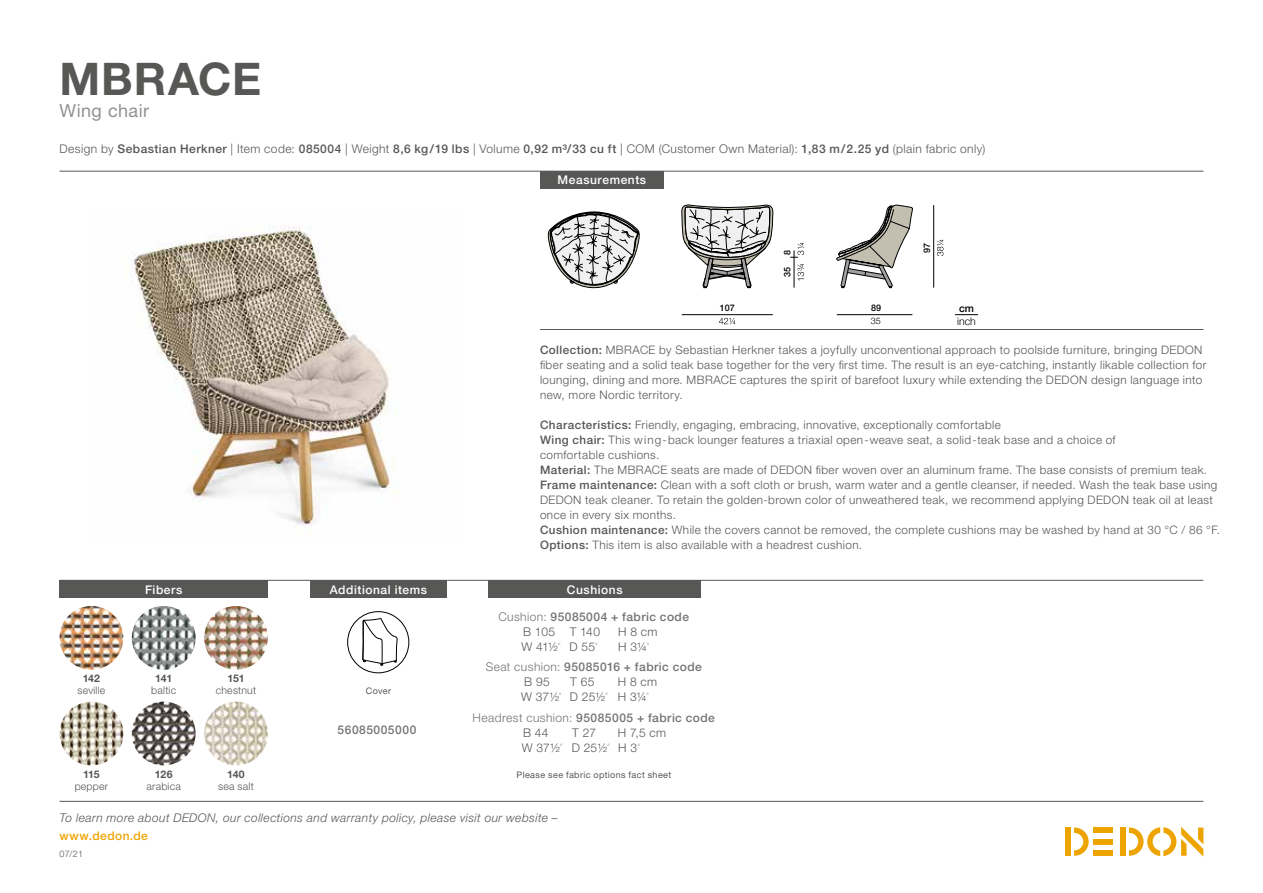
<style>
.page{position:relative;width:1263px;height:893px;background:#fff}
.page>*{position:absolute;margin:0;border:0;box-sizing:border-box;transform-origin:0 0}
.t1{font:700 45px "Helvetica Neue LT";letter-spacing:.02em;color:#575756}
.t2{font:18px "Helvetica Neue LT";letter-spacing:.025em;color:#939192}
.t3{font:300 12px/15px "Helvetica Neue LT";letter-spacing:.035em;color:#575756}
.t4{font:500 12px/15px "Helvetica Neue LT";letter-spacing:.04em;color:#757375}
.t5{font:italic 300 12px "Helvetica Neue LT";letter-spacing:.035em;color:#575756}
.t6{font:500 12px "Helvetica Neue LT";letter-spacing:.045em;color:#fff}
.t7{font:300 12px/15px "Helvetica Neue LT";letter-spacing:.01em;color:#575756}
.t8{font:500 12px "Helvetica Neue LT";letter-spacing:.035em;color:#eea400}
.t9{font:300 11.7px/15px "Helvetica Neue LT";letter-spacing:.035em;color:#575756}
.t10{font:300 10.5px "Helvetica Neue LT";letter-spacing:.02em;color:#575756}
.t11{font:700 10.5px "Helvetica Neue LT";letter-spacing:-.015em;color:#575756}
.t12{font:300 10.5px "Helvetica Neue";color:#010000}
.t13{font:500 10.5px "Helvetica Neue";color:#010000}
.t14{font:9px "Helvetica Neue LT";letter-spacing:.045em;color:#575756}
.t15{font:500 9px "Helvetica Neue";color:#010000}
.t16{font:300 9px "Helvetica Neue LT";color:#575756}
.t17{font:300 9px "Helvetica Neue";color:#010000}
.s1{font-weight:500}
.s2{font-weight:300}
.s3{font-weight:300;color:#575756}
.s4{font-weight:900;font-stretch:condensed}
</style>
<div class="page">
<div style="left:1120px;top:827px;width:5px;height:29px;background:#eea400"></div>
<div style="left:1094px;top:827px;width:19px;height:6px;background:#eea400"></div>
<div style="left:1094px;top:850px;width:19px;height:6px;background:#eea400"></div>
<div style="left:1094px;top:839px;width:19px;height:5px;background:#eea400"></div>
<svg style="left:1074px;top:827px;width:15px;height:29px"></svg>
<div style="left:1065px;top:827px;width:6px;height:29px;background:#eea400"></div>
<svg style="left:1129px;top:827px;width:74px;height:29px"></svg>
<hr style="left:60px;top:801px;width:1143px;height:1px;background:#59595b">
<img style="left:130px;top:225px;width:268px;height:303px">
<hr style="left:60px;top:580px;width:1143px;height:1px;background:#59595b">
<hr style="left:60px;top:171px;width:1143px;height:1px;background:#59595b">
<hr style="left:540px;top:329px;width:663px;height:1px;background:#59595b">
<div style="left:540px;top:171px;width:124px;height:17px;background:#575756"></div>
<svg style="left:955px;top:314px;width:23px;height:1px"></svg>
<hr style="left:837px;top:314px;width:75px;height:1px;background:#010000">
<hr style="left:933px;top:205px;width:1px;height:83px;background:#010000">
<svg style="left:937px;top:239px;width:7px;height:17px"></svg>
<hr style="left:794px;top:250px;width:1px;height:38px;background:#010000">
<svg style="left:797px;top:264px;width:7px;height:17px"></svg>
<svg style="left:790px;top:243px;width:14px;height:15px"></svg>
<hr style="left:682px;top:314px;width:91px;height:1px;background:#010000">
<svg style="left:719px;top:318px;width:16px;height:6px"></svg>
<svg style="left:836px;top:205px;width:77px;height:83px"></svg>
<svg style="left:681px;top:204px;width:92px;height:84px"></svg>
<svg style="left:547px;top:212px;width:93px;height:76px"></svg>
<img style="left:132px;top:606px;width:64px;height:64px;border-radius:32px">
<img style="left:60px;top:702px;width:63px;height:63px;border-radius:32px">
<div style="left:60px;top:580px;width:208px;height:17px;background:#575756"></div>
<img style="left:132px;top:702px;width:64px;height:63px;border-radius:32px">
<img style="left:204px;top:702px;width:64px;height:63px;border-radius:32px">
<img style="left:204px;top:606px;width:64px;height:64px;border-radius:32px">
<div style="left:488px;top:580px;width:213px;height:17px;background:#575756"></div>
<div style="left:310px;top:580px;width:136px;height:18px;background:#575756"></div>
<div style="left:347px;top:611px;width:62px;height:62px;border:1px solid #000;border-radius:50%"></div>
<svg style="left:362px;top:618px;width:36px;height:47px"></svg>
<img style="left:60px;top:606px;width:63px;height:64px;border-radius:32px">
<h1 class="t1" style="left:60px;top:51px;width:203px">MBRACE</h1>
<h2 class="t2" style="left:60px;top:100px;width:91px">Wing chair</h2>
<p class="t3" style="left:60px;top:141px;width:927px">Design by <span class="s1">Sebastian Herkner</span> | Item code: <span class="s1">085004</span> | Weight <span class="s1">8,6 kg/19 lbs</span> | Volume <span class="s1">0,92 m³/33 cu ft</span> | COM (Customer Own Material): <span class="s1">1,83 m/2.25 yd</span> (plain fabric only)</p>
<p class="t6" style="left:558px;top:173px;width:90px">Measurements</p>
<p class="t15" style="left:720px;top:301px;width:17px">107</p>
<p class="t15" style="left:780px;top:255px;width:7px;rotate:-90deg">8</p>
<p class="t15" style="left:780px;top:277px;width:12px;rotate:-90deg">35</p>
<p class="t15" style="left:871px;top:301px;width:12px">89</p>
<p class="t17" style="left:871px;top:314px;width:12px">35</p>
<p class="t15" style="left:920px;top:253px;width:12px;rotate:-90deg">97</p>
<p class="t13" style="left:959px;top:299px;width:16px">cm</p>
<p class="t12" style="left:957px;top:312px;width:20px">inch</p>
<p class="t11" style="left:83px;top:672px;width:19px">142</p>
<p class="t10" style="left:78px;top:684px;width:29px">seville</p>
<p class="t11" style="left:83px;top:768px;width:18px">115</p>
<p class="t10" style="left:75px;top:780px;width:35px">pepper</p>
<p class="t6" style="left:145px;top:582px;width:39px">Fibers</p>
<p class="t11" style="left:155px;top:672px;width:18px">141</p>
<p class="t10" style="left:151px;top:684px;width:26px">baltic</p>
<p class="t11" style="left:155px;top:768px;width:19px">126</p>
<p class="t10" style="left:147px;top:780px;width:36px">arabica</p>
<p class="t11" style="left:227px;top:672px;width:19px">151</p>
<p class="t10" style="left:216px;top:684px;width:42px">chestnut</p>
<p class="t11" style="left:227px;top:768px;width:19px">140</p>
<p class="t10" style="left:218px;top:780px;width:37px">sea salt</p>
<p class="t9" style="left:540px;top:342px;width:668px"><span class="s1">Collection:</span> MBRACE by Sebastian Herkner takes a joyfully unconventional approach to poolside furniture, bringing DEDON fiber seating and a solid teak base together for the very first time. The result is an eye-catching, instantly likable collection for lounging, dining and more. MBRACE captures the spirit of barefoot luxury while extending the DEDON design language into new, more Nordic territory.</p>
<p class="t9" style="left:540px;top:417px;width:681px"><span class="s1">Characteristics:</span> Friendly, engaging, embracing, innovative, exceptionally comfortable<br><span class="s1">Wing chair:</span> This wing-back lounger features a triaxial open-weave seat, a solid-teak base and a choice of<br>comfortable cushions.<br><span class="s1">Material:</span> The MBRACE seats are made of DEDON fiber woven over an aluminum frame. The base consists of premium teak.<br><span class="s1">Frame maintenance:</span> Clean with a soft cloth or brush, warm water and a gentle cleanser, if needed. Wash the teak base using DEDON teak cleaner. To retain the golden-brown color of unweathered teak, we recommend applying DEDON teak oil at least once in every six months.<br><span class="s1">Cushion maintenance:</span> While the covers cannot be removed, the complete cushions may be washed by hand at 30 °C / 86 °F.<br><span class="s1">Options:</span> This item is also available with a headrest cushion.</p>
<p class="t6" style="left:330px;top:582px;width:99px">Additional items</p>
<p class="t6" style="left:567px;top:582px;width:57px">Cushions</p>
<p class="t4" style="left:523px;top:609px;width:167px;text-indent:-25px"><span class="s2">Cushion:</span> 95085004 + fabric code<br><span class="s3">B 105 T 140</span></p>
<p class="t3" style="left:618px;top:624px;width:41px">H 8 cm</p>
<p class="t14" style="left:366px;top:686px;width:27px">Cover</p>
<p class="t4" style="left:338px;top:722px;width:80px">56085005000</p>
<p class="t3" style="left:521px;top:639px;width:78px">W 41½<span class="s4">“</span> D 55<span class="s4">“</span></p>
<p class="t3" style="left:618px;top:639px;width:33px">H 3¼<span class="s4">"</span></p>
<p class="t4" style="left:524px;top:659px;width:179px;text-indent:-38px"><span class="s2">Seat cushion:</span> 95085016 + fabric code<br><span class="s3">B 95</span></p>
<p class="t7" style="left:521px;top:674px;width:138px;text-indent:97px">H 8 cm<br>W 37½<span class="s4">“</span> D 25½<span class="s4">“</span> H 3¼<span class="s4">“</span></p>
<p class="t4" style="left:523px;top:710px;width:193px;text-indent:-50px"><span class="s2">Headrest cushion:</span> 95085005 + fabric code<br><span class="s3">B 44</span></p>
<p class="t3" style="left:570px;top:674px;width:26px">T 65</p>
<p class="t3" style="left:522px;top:725px;width:146px;text-indent:96px">H 7,5 cm<br>W 37½<span class="s4">“</span> D 25½<span class="s4">“</span> H 3<span class="s4">“</span></p>
<p class="t3" style="left:572px;top:725px;width:25px">T 27</p>
<p class="t14" style="left:517px;top:769px;width:156px">Please see fabric options fact sheet</p>
<p class="t5" style="left:60px;top:811px;width:500px">To learn more about DEDON, our collections and warranty policy, please visit our website –</p>
<p class="t8" style="left:60px;top:829px;width:90px">www.dedon.de</p>
<p class="t16" style="left:60px;top:848px;width:25px">07/21</p>
</div>
